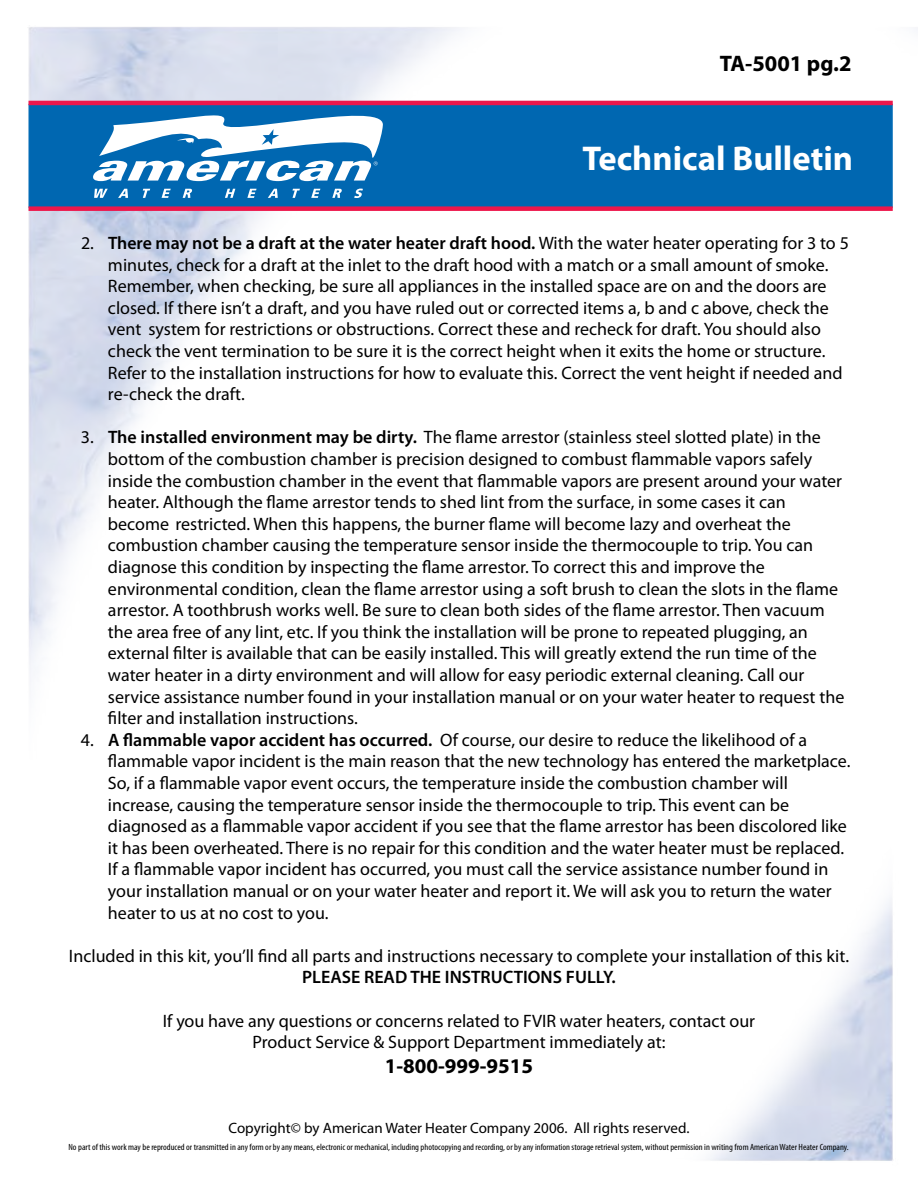
<style>
.page{position:relative;width:918px;height:1188px;background:#fff}
.page>*{position:absolute;margin:0;border:0;box-sizing:border-box;transform-origin:0 0}
.t1{font:700 34.5px "Myriad Pro";color:#fff}
.t2{font:700 22.5px "Myriad Pro";color:#000}
.t3{font:700 21px "Myriad Pro";color:#000}
.t4{font:18px/21.6px "Myriad Pro";color:#000}
.t5{font:600 18px "Myriad Pro";color:#000}
.t6{font:15px "Myriad Pro";color:#000}
.t7{font:condensed 9px "Myriad Pro";color:#000;scale:1.07 1}
.s1{font-weight:600}
</style>
<div class="page">
<img style="left:28px;top:27px;width:865px;height:1134px">
<div style="left:29px;top:105px;width:863px;height:102px;background:#0067b1"></div>
<div style="left:29px;top:104px;width:864px;height:104px;border:2px solid #006bb6"></div>
<div style="left:29px;top:206px;width:864px;height:5px;background:#ed174c"></div>
<hr style="left:29px;top:101px;width:864px;height:4px;background:#ed174c">
<svg style="left:94px;top:189px;width:14px;height:9px"></svg>
<svg style="left:118px;top:189px;width:10px;height:9px"></svg>
<svg style="left:143px;top:189px;width:7px;height:9px"></svg>
<svg style="left:162px;top:189px;width:9px;height:9px"></svg>
<svg style="left:183px;top:189px;width:9px;height:9px"></svg>
<svg style="left:225px;top:189px;width:10px;height:9px"></svg>
<svg style="left:247px;top:189px;width:10px;height:9px"></svg>
<svg style="left:268px;top:189px;width:10px;height:9px"></svg>
<svg style="left:292px;top:189px;width:8px;height:9px"></svg>
<svg style="left:311px;top:189px;width:9px;height:9px"></svg>
<svg style="left:332px;top:189px;width:10px;height:9px"></svg>
<svg style="left:354px;top:189px;width:9px;height:9px"></svg>
<svg style="left:92px;top:98px;width:293px;height:83px"></svg>
<p class="t2" style="left:720px;top:49px;width:133px">TA-5001 pg.2</p>
<h1 class="t1" style="left:582px;top:136px;width:272px">Technical Bulletin</h1>
<p class="t4" style="left:108px;top:232px;width:742px;text-indent:-27px">2. <span class="s1">There may not be a draft at the water heater draft hood.</span> With the water heater operating for 3 to 5 minutes, check for a draft at the inlet to the draft hood with a match or a small amount of smoke.<br>Remember, when checking, be sure all appliances in the installed space are on and the doors are closed. If there isn’t a draft, and you have ruled out or corrected items a, b and c above, check the vent system for restrictions or obstructions. Correct these and recheck for draft. You should also check the vent termination to be sure it is the correct height when it exits the home or structure.<br>Refer to the installation instructions for how to evaluate this. Correct the vent height if needed and re-check the draft.</p>
<p class="t4" style="left:108px;top:426px;width:738px;text-indent:-27px">3. <span class="s1">The installed environment may be dirty.</span> The flame arrestor (stainless steel slotted plate) in the bottom of the combustion chamber is precision designed to combust flammable vapors safely inside the combustion chamber in the event that flammable vapors are present around your water heater. Although the flame arrestor tends to shed lint from the surface, in some cases it can become restricted. When this happens, the burner flame will become lazy and overheat the combustion chamber causing the temperature sensor inside the thermocouple to trip. You can diagnose this condition by inspecting the flame arrestor. To correct this and improve the environmental condition, clean the flame arrestor using a soft brush to clean the slots in the flame arrestor. A toothbrush works well. Be sure to clean both sides of the flame arrestor. Then vacuum the area free of any lint, etc. If you think the installation will be prone to repeated plugging, an external filter is available that can be easily installed. This will greatly extend the run time of the water heater in a dirty environment and will allow for easy periodic external cleaning. Call our service assistance number found in your installation manual or on your water heater to request the filter and installation instructions.</p>
<p class="t4" style="left:108px;top:729px;width:744px;text-indent:-27px">4. <span class="s1">A flammable vapor accident has occurred.</span> Of course, our desire to reduce the likelihood of a flammable vapor incident is the main reason that the new technology has entered the marketplace.<br>So, if a flammable vapor event occurs, the temperature inside the combustion chamber will increase, causing the temperature sensor inside the thermocouple to trip. This event can be diagnosed as a flammable vapor accident if you see that the flame arrestor has been discolored like it has been overheated. There is no repair for this condition and the water heater must be replaced.<br>If a flammable vapor incident has occurred, you must call the service assistance number found in your installation manual or on your water heater and report it. We will ask you to return the water heater to us at no cost to you.</p>
<p class="t4" style="left:69px;top:945px;width:782px">Included in this kit, you’ll find all parts and instructions necessary to complete your installation of this kit.</p>
<p class="t5" style="left:302px;top:966px;width:315px">PLEASE READ THE INSTRUCTIONS FULLY.</p>
<p class="t4" style="left:163px;top:1009px;width:594px;text-align:center">If you have any questions or concerns related to FVIR water heaters, contact our<br>Product Service &amp; Support Department immediately at:</p>
<p class="t3" style="left:385px;top:1053px;width:150px">1-800-999-9515</p>
<p class="t6" style="left:229px;top:1118px;width:462px">Copyright© by American Water Heater Company 2006. All rights reserved.</p>
<p class="t7" style="left:69px;top:1141px;width:731px">No part of this work may be reproduced or transmitted in any form or by any means, electronic or mechanical, including photocopying and recording, or by any information storage retrieval system, without permission in writing from American Water Heater Company.</p>
</div>
